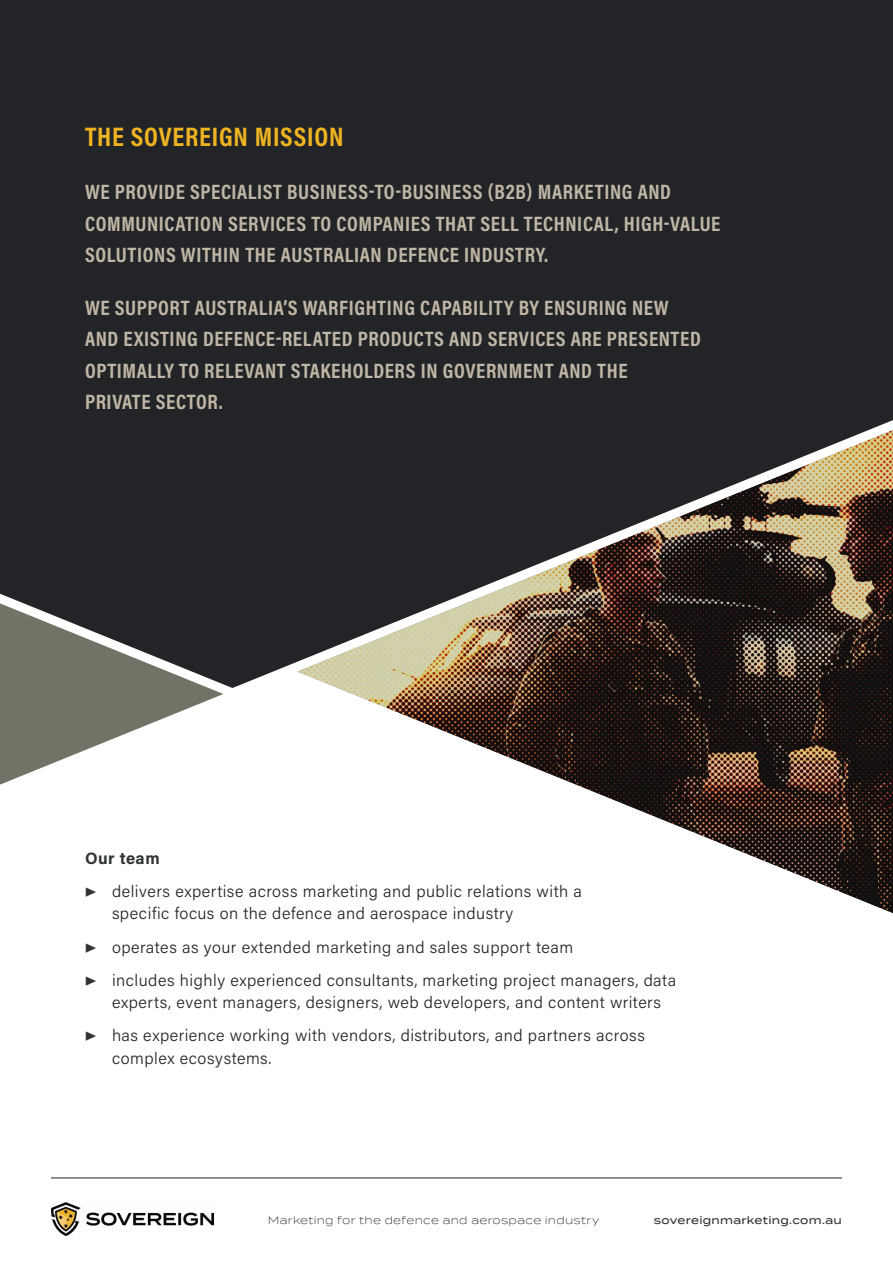
<style>
.page{position:relative;width:893px;height:1263px;background:#fff}
.page>*{position:absolute;margin:0;border:0;box-sizing:border-box;transform-origin:0 0}
.t1{font:700 27px "Acumin Pro Cond";letter-spacing:.03em;color:#eeb422}
.t2{font:700 21px/31.5px "Acumin Pro Cond";letter-spacing:.03em;color:#c0b6a5}
.t3{font:300 16.5px/33.2px "Acumin Pro";letter-spacing:.03em;color:#232427}
.t4{font:300 10.5px "Termina";letter-spacing:.025em;color:#232427}
.t5{font:500 10.5px "Termina";letter-spacing:.03em;color:#2f352e}
.s1{font-weight:700;color:#2f352e}
.s2{color:#2f352e}
</style>
<div class="page">
<hr style="left:51px;top:1178px;width:791px;height:1px;background:#232427">
<img style="left:51px;top:1203px;width:162px;height:33px">
<div style="left:0;top:0;width:893px;height:688px;background:#232427"></div>
<img style="left:297px;top:430px;width:596px;height:483px">
<svg style="left:0;top:603px;width:223px;height:182px"></svg>
<h1 class="t1" style="left:85px;top:119px;width:260px">THE SOVEREIGN MISSION</h1>
<p class="t2" style="left:85px;top:176px;width:637px">WE PROVIDE SPECIALIST BUSINESS-TO-BUSINESS (B2B) MARKETING AND<br>COMMUNICATION SERVICES TO COMPANIES THAT SELL TECHNICAL, HIGH-VALUE<br>SOLUTIONS WITHIN THE AUSTRALIAN DEFENCE INDUSTRY.</p>
<p class="t2" style="left:85px;top:291px;width:617px">WE SUPPORT AUSTRALIA’S WARFIGHTING CAPABILITY BY ENSURING NEW AND EXISTING DEFENCE-RELATED PRODUCTS AND SERVICES ARE PRESENTED OPTIMALLY TO RELEVANT STAKEHOLDERS IN GOVERNMENT AND THE<br>PRIVATE SECTOR.</p>
<p class="t3" style="left:85px;top:841px;width:498px"><span class="s1">Our team<br></span><span class="s2">▶</span> delivers expertise across marketing and public relations with a</p>
<p class="t3" style="left:85px;top:896px;width:593px;text-indent:27px">specific focus on the defence and aerospace industry<br><span class="s2">▶</span> operates as your extended marketing and sales support team<br><span class="s2">▶</span> includes highly experienced consultants, marketing project managers, data</p>
<p class="t3" style="left:85px;top:985px;width:577px;text-indent:27px">experts, event managers, designers, web developers, and content writers <span class="s2">▶</span> has experience working with vendors, distributors, and partners across</p>
<p class="t3" style="left:112px;top:1041px;width:161px">complex ecosystems.</p>
<p class="t4" style="left:268px;top:1213px;width:333px">Marketing for the defence and aerospace industry</p>
<p class="t5" style="left:654px;top:1213px;width:190px">sovereignmarketing.com.au</p>
</div>
